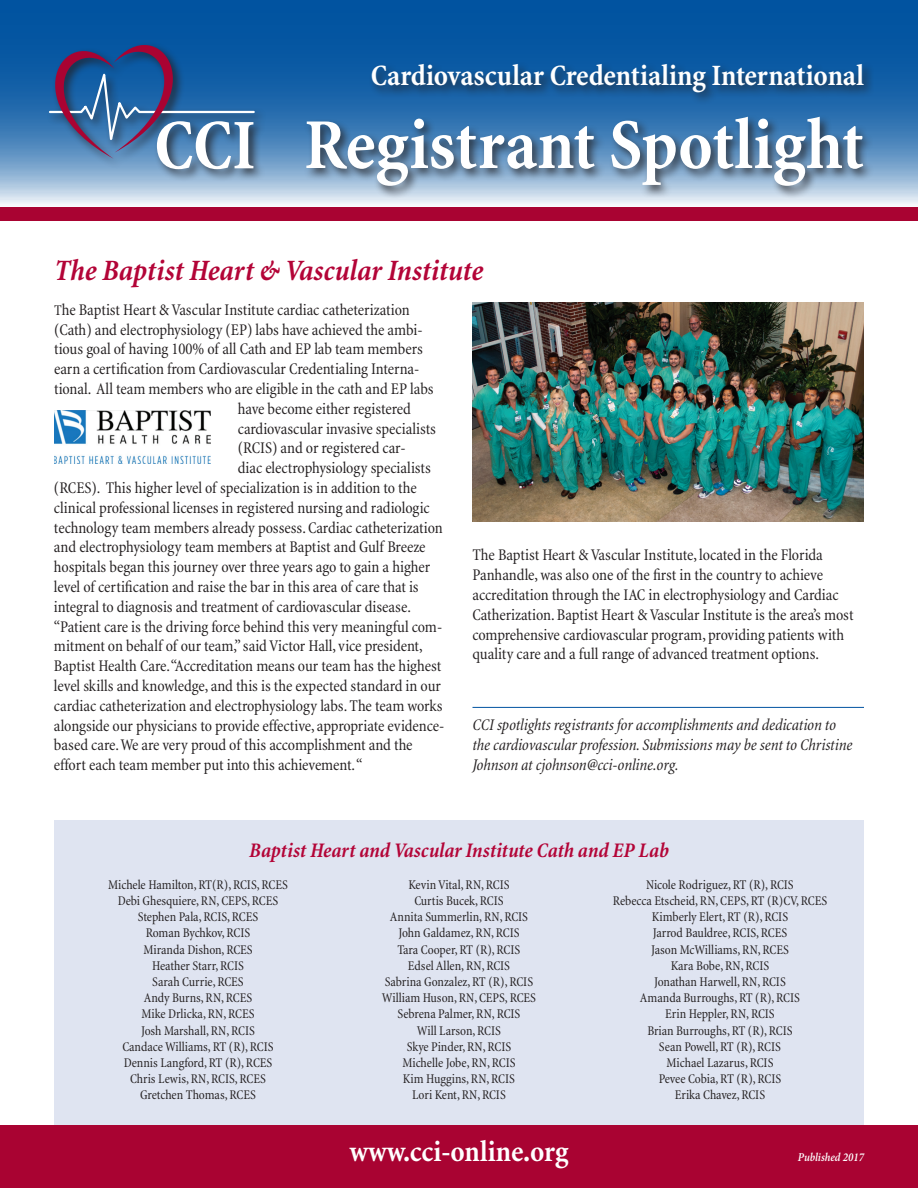
<style>
.page{position:relative;width:918px;height:1188px;background:#fff}
.page>*{position:absolute;margin:0;border:0;box-sizing:border-box;transform-origin:0 0}
.t1{font:700 condensed 72.75px "Minion";color:#fff}
.t2{font:700 condensed 30px "Minion";letter-spacing:-.005em;color:#fff}
.t3{font:italic 700 condensed 30px "Minion";letter-spacing:-.005em;color:#b30437}
.t4{font:italic 700 condensed 21px "Minion";letter-spacing:-.005em;color:#b30437}
.t5{font:condensed 16.5px/19.8px "Minion";letter-spacing:-.005em;color:#231f20}
.t6{font:italic condensed 16.5px/19.8px "Minion";letter-spacing:-.005em;color:#231f20}
.t7{font:condensed 13.5px "Minion";letter-spacing:-.005em;color:#231f20}
.t8{font:italic 600 12px "Minion Pro";letter-spacing:-.005em;color:#fff;scale:.9 1}
.s1{font-size:15px}
</style>
<div class="page">
<div style="left:54px;top:821px;width:810px;height:304px;background:#dfe4f1"></div>
<svg style="left:0;top:0;width:918px;height:204px;background:#2a6faf"></svg>
<div style="left:46px;top:42px;width:220px;height:140px;background:#231f20;opacity:.75"></div>
<svg style="left:49px;top:45px;width:206px;height:124px;background:#476ea3"></svg>
<div style="left:0;top:207px;width:918px;height:13px;background:#a90332"></div>
<div style="left:303px;top:61px;width:572px;height:138px;background:#231f20;opacity:.75"></div>
<hr style="left:472px;top:707px;width:392px;height:1px;background:#0153a0">
<div style="left:0;top:1125px;width:918px;height:63px;background:#a90332"></div>
<img style="left:472px;top:302px;width:392px;height:219px">
<img style="left:54px;top:411px;width:157px;height:52px">
<h2 class="t2" style="left:371px;top:60px;width:495px">Cardiovascular Credentialing International</h2>
<h1 class="t1" style="left:304px;top:105px;width:562px">Registrant Spotlight</h1>
<h2 class="t3" style="left:54px;top:254px;width:431px">The Baptist Heart &amp; Vascular Institute</h2>
<p class="t5" style="left:54px;top:300px;width:357px"><span class="s1">T</span>he Baptist Heart &amp; Vascular Institute cardiac catheterization</p>
<p class="t5" style="left:54px;top:320px;width:370px">(Cath) and electrophysiology (EP) labs have achieved the ambi-</p>
<p class="t5" style="left:54px;top:340px;width:370px">tious goal of having 100% of all Cath and EP lab team members</p>
<p class="t5" style="left:54px;top:359px;width:367px">earn a certification from Cardiovascular Credentialing Interna-</p>
<p class="t5" style="left:54px;top:379px;width:381px">tional. All team members who are eligible in the cath and EP labs</p>
<p class="t5" style="left:238px;top:399px;width:175px">have become either registered</p>
<p class="t5" style="left:238px;top:419px;width:200px">cardiovascular invasive specialists</p>
<p class="t5" style="left:238px;top:439px;width:169px">(RCIS) and or registered car-</p>
<p class="t5" style="left:238px;top:458px;width:195px">diac electrophysiology specialists</p>
<p class="t5" style="left:54px;top:478px;width:364px">(RCES). This higher level of specialization is in addition to the</p>
<p class="t5" style="left:54px;top:498px;width:377px">clinical professional licenses in registered nursing and radiologic</p>
<p class="t5" style="left:54px;top:518px;width:390px">technology team members already possess. Cardiac catheterization</p>
<p class="t5" style="left:54px;top:538px;width:373px">and electrophysiology team members at Baptist and Gulf Breeze</p>
<p class="t5" style="left:54px;top:557px;width:378px">hospitals began this journey over three years ago to gain a higher</p>
<p class="t5" style="left:54px;top:577px;width:366px">level of certification and raise the bar in this area of care that is</p>
<p class="t5" style="left:54px;top:597px;width:358px">integral to diagnosis and treatment of cardiovascular disease.</p>
<p class="t5" style="left:54px;top:617px;width:390px">“Patient care is the driving force behind this very meaningful com-</p>
<p class="t5" style="left:54px;top:637px;width:370px">mitment on behalf of our team,” said Victor Hall, vice president,</p>
<p class="t5" style="left:54px;top:656px;width:389px">Baptist Health Care. “Accreditation means our team has the highest</p>
<p class="t5" style="left:54px;top:676px;width:389px">level skills and knowledge, and this is the expected standard in our</p>
<p class="t5" style="left:54px;top:696px;width:390px">cardiac catheterization and electrophysiology labs. The team works</p>
<p class="t5" style="left:54px;top:716px;width:392px">alongside our physicians to provide effective, appropriate evidence-</p>
<p class="t5" style="left:54px;top:736px;width:360px">based care. We are very proud of this accomplishment and the</p>
<p class="t5" style="left:54px;top:755px;width:310px">effort each team member put into this achievement. “</p>
<p class="t5" style="left:472px;top:546px;width:383px">The Baptist Heart &amp; Vascular Institute, located in the Florida Panhandle, was also one of the first in the country to achieve accreditation through the IAC in electrophysiology and Cardiac Catherization. Baptist Heart &amp; Vascular Institute is the area’s most comprehensive cardiovascular program, providing patients with quality care and a full range of advanced treatment options.</p>
<p class="t6" style="left:472px;top:716px;width:381px">CCI spotlights registrants for accomplishments and dedication to the cardiovascular profession. Submissions may be sent to Christine<br>Johnson at cjohnson@cci-online.org.</p>
<p class="t4" style="left:249px;top:839px;width:421px">Baptist Heart and Vascular Institute Cath and EP Lab</p>
<p class="t7" style="left:108px;top:877px;width:181px">Michele Hamilton, RT(R), RCIS, RCES</p>
<p class="t7" style="left:408px;top:877px;width:103px">Kevin Vital, RN, RCIS</p>
<p class="t7" style="left:646px;top:877px;width:149px">Nicole Rodriguez, RT (R), RCIS</p>
<p class="t7" style="left:118px;top:894px;width:162px">Debi Ghesquiere, RN, CEPS, RCES</p>
<p class="t7" style="left:414px;top:894px;width:91px">Curtis Bucek, RCIS</p>
<p class="t7" style="left:613px;top:894px;width:216px">Rebecca Etscheid, RN, CEPS, RT (R)CV, RCES</p>
<p class="t7" style="left:138px;top:910px;width:122px">Stephen Pala, RCIS, RCES</p>
<p class="t7" style="left:390px;top:910px;width:140px">Annita Summerlin, RN, RCIS</p>
<p class="t7" style="left:652px;top:910px;width:138px">Kimberly Elert, RT (R), RCIS</p>
<p class="t7" style="left:146px;top:926px;width:106px">Roman Bychkov, RCIS</p>
<p class="t7" style="left:398px;top:926px;width:123px">John Galdamez, RN, RCIS</p>
<p class="t7" style="left:653px;top:926px;width:136px">Jarrod Bauldree, RCIS, RCES</p>
<p class="t7" style="left:143px;top:942px;width:111px">Miranda Dishon, RCES</p>
<p class="t7" style="left:398px;top:942px;width:124px">Tara Cooper, RT (R), RCIS</p>
<p class="t7" style="left:651px;top:942px;width:139px">Jason McWilliams, RN, RCES</p>
<p class="t7" style="left:152px;top:958px;width:93px">Heather Starr, RCIS</p>
<p class="t7" style="left:408px;top:958px;width:104px">Edsel Allen, RN, RCIS</p>
<p class="t7" style="left:671px;top:958px;width:100px">Kara Bobe, RN, RCIS</p>
<p class="t7" style="left:152px;top:975px;width:93px">Sarah Currie, RCES</p>
<p class="t7" style="left:385px;top:975px;width:150px">Sabrina Gonzalez, RT (R), RCIS</p>
<p class="t7" style="left:654px;top:975px;width:133px">Jonathan Harwell, RN, RCIS</p>
<p class="t7" style="left:144px;top:991px;width:110px">Andy Burns, RN, RCES</p>
<p class="t7" style="left:382px;top:991px;width:156px">William Huson, RN, CEPS, RCES</p>
<p class="t7" style="left:640px;top:991px;width:162px">Amanda Burroughs, RT (R), RCIS</p>
<p class="t7" style="left:142px;top:1007px;width:114px">Mike Drlicka, RN, RCES</p>
<p class="t7" style="left:398px;top:1007px;width:124px">Sebrena Palmer, RN, RCIS</p>
<p class="t7" style="left:665px;top:1007px;width:111px">Erin Heppler, RN, RCIS</p>
<p class="t7" style="left:141px;top:1023px;width:115px">Josh Marshall, RN, RCIS</p>
<p class="t7" style="left:417px;top:1023px;width:85px">Will Larson, RCIS</p>
<p class="t7" style="left:647px;top:1023px;width:147px">Brian Burroughs, RT (R), RCIS</p>
<p class="t7" style="left:122px;top:1039px;width:153px">Candace Williams, RT (R), RCIS</p>
<p class="t7" style="left:407px;top:1039px;width:106px">Skye Pinder, RN, RCIS</p>
<p class="t7" style="left:659px;top:1039px;width:124px">Sean Powell, RT (R), RCIS</p>
<p class="t7" style="left:124px;top:1056px;width:150px">Dennis Langford, RT (R), RCES</p>
<p class="t7" style="left:402px;top:1056px;width:115px">Michelle Jobe, RN, RCIS</p>
<p class="t7" style="left:667px;top:1056px;width:108px">Michael Lazarus, RCIS</p>
<p class="t7" style="left:130px;top:1072px;width:137px">Chris Lewis, RN, RCIS, RCES</p>
<p class="t7" style="left:403px;top:1072px;width:114px">Kim Huggins, RN, RCIS</p>
<p class="t7" style="left:659px;top:1072px;width:124px">Pevee Cobia, RT (R), RCIS</p>
<p class="t7" style="left:140px;top:1088px;width:117px">Gretchen Thomas, RCES</p>
<p class="t7" style="left:412px;top:1088px;width:95px">Lori Kent, RN, RCIS</p>
<p class="t7" style="left:675px;top:1088px;width:92px">Erika Chavez, RCIS</p>
<h2 class="t2" style="left:349px;top:1135px;width:221px">www.cci-online.org</h2>
<p class="t8" style="left:798px;top:1148px;width:75px">Published 2017</p>
</div>
